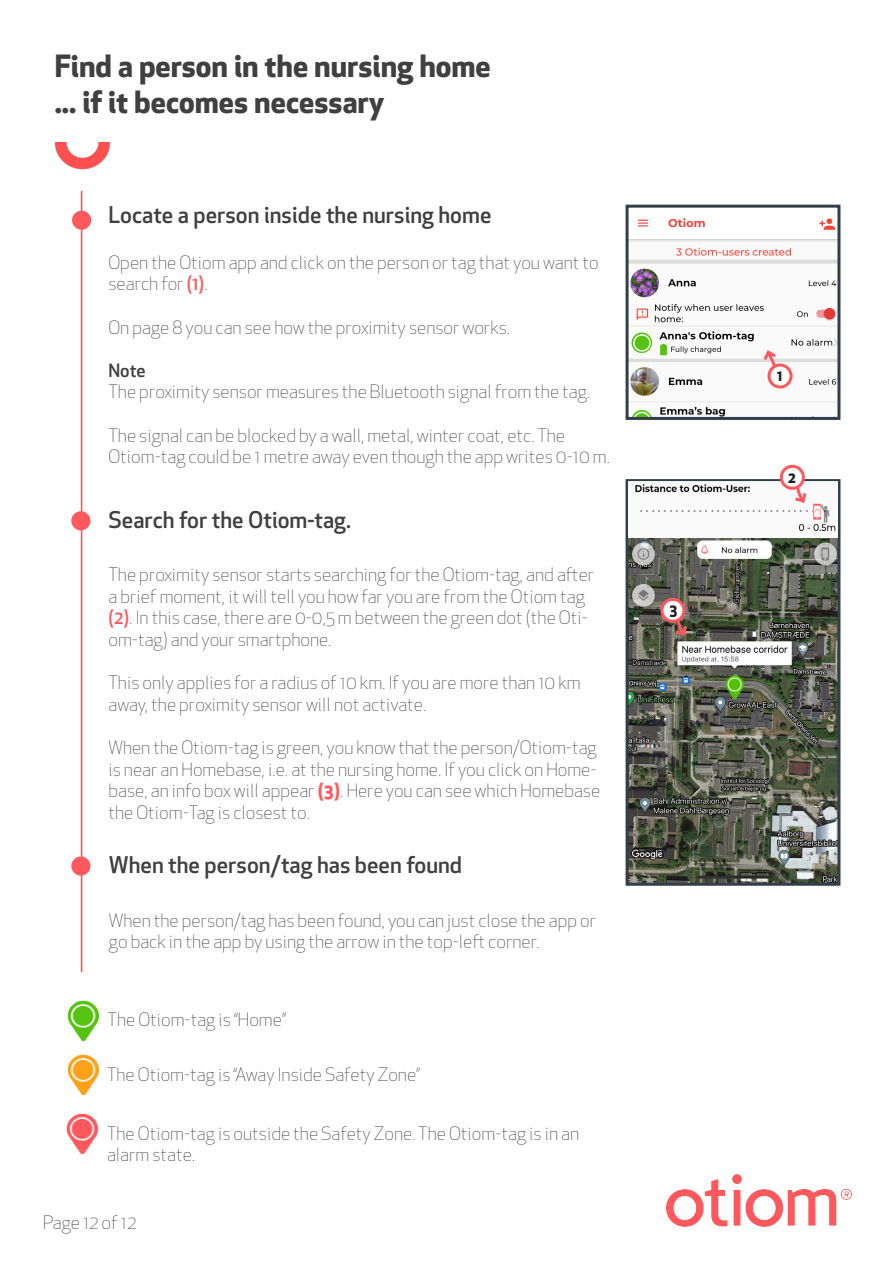
<style>
.page{position:relative;width:893px;height:1263px;background:#fff}
.page>*{position:absolute;margin:0;border:0;box-sizing:border-box;transform-origin:0 0}
.Under-overskrift{font:700 30px "Apex New";color:#404040}
.Punkt_overskrift{font:500 22.5px "Apex New";color:#404040}
.Brødtekst{font:300 18px/21.6px "Apex New";color:#404040}
.Brødtekst-2{font:500 18px "Apex New";color:#404040}
.t1{font:700 15px "Apex New";color:#231f20}
.s1{font-weight:500;color:#ff585d}
.s2{font-weight:700;color:#ff585d}
</style>
<div class="page">
<img style="left:666px;top:1174px;width:185px;height:52px">
<hr style="left:81px;top:191px;width:1px;height:781px;background:#ff504f">
<div style="left:72px;top:211px;width:19px;height:19px;background:#ff585d;border-radius:50%"></div>
<img style="left:630px;top:218px;width:206px;height:198px">
<div style="left:626px;top:205px;width:214px;height:215px;border:3px solid #333f48"></div>
<img style="left:630px;top:538px;width:206px;height:344px">
<div style="left:626px;top:479px;width:214px;height:407px;border:3px solid #333f48"></div>
<div style="left:71px;top:511px;width:19px;height:19px;background:#ff585d;border-radius:50%"></div>
<img style="left:55px;top:143px;width:55px;height:26px">
<img style="left:68px;top:1000px;width:30px;height:42px">
<img style="left:67px;top:1113px;width:30px;height:42px">
<img style="left:68px;top:1054px;width:30px;height:42px">
<div style="left:769px;top:365px;width:22px;height:22px;background:#fff;border-radius:50%"></div>
<div style="left:767px;top:363px;width:26px;height:25px;border:3px solid #ff585d;border-radius:50%"></div>
<svg style="left:761px;top:347px;width:18px;height:23px"></svg>
<div style="left:71px;top:856px;width:19px;height:20px;background:#ff585d;border-radius:50%"></div>
<img style="left:629px;top:482px;width:208px;height:55px">
<svg style="left:776px;top:464px;width:33px;height:42px"></svg>
<svg style="left:656px;top:594px;width:33px;height:45px"></svg>
<p class="Under-overskrift" style="left:55px;top:44px;width:438px">Find a person in the nursing home</p>
<p class="Under-overskrift" style="left:55px;top:80px;width:331px">... if it becomes necessary</p>
<p class="Punkt_overskrift" style="left:108px;top:200px;width:384px">Locate a person inside the nursing home</p>
<p class="Brødtekst" style="left:108px;top:252px;width:492px">Open the Otiom app and click on the person or tag that you want to search for <span class="s1">(1)</span>.</p>
<p class="Brødtekst" style="left:108px;top:316px;width:403px">On page 8 you can see how the proximity sensor works.</p>
<p class="Brødtekst-2" style="left:108px;top:358px;width:39px">Note</p>
<p class="Brødtekst" style="left:108px;top:381px;width:483px">The proximity sensor measures the Bluetooth signal from the tag.</p>
<p class="Brødtekst" style="left:108px;top:424px;width:458px">The signal can be blocked by a wall, metal, winter coat, etc. The</p>
<p class="Brødtekst" style="left:108px;top:446px;width:503px">Otiom-tag could be 1 metre away even though the app writes 0-10 m.</p>
<p class="Punkt_overskrift" style="left:108px;top:505px;width:244px">Search for the Otiom-tag.</p>
<p class="Brødtekst" style="left:108px;top:564px;width:487px">The proximity sensor starts searching for the Otiom-tag, and after a brief moment, it will tell you how far you are from the Otiom tag <span class="s1">(2)</span>. In this case, there are 0-0,5 m between the green dot (the Oti&shy;om-tag) and your smartphone.</p>
<p class="Brødtekst" style="left:108px;top:672px;width:474px">This only applies for a radius of 10 km. If you are more than 10 km away, the proximity sensor will not activate.</p>
<p class="Brødtekst" style="left:108px;top:737px;width:493px">When the Otiom-tag is green, you know that the person/Otiom-tag is near an Homebase, i.e. at the nursing home. If you click on Home&shy;base, an info box will appear <span class="s2">(3)</span>. Here you can see which Homebase the Otiom-Tag is closest to.</p>
<p class="Punkt_overskrift" style="left:109px;top:849px;width:355px">When the person/tag has been found</p>
<p class="Brødtekst" style="left:109px;top:909px;width:489px">When the person/tag has been found, you can just close the app or go back in the app by using the arrow in the top-left corner.</p>
<p class="Brødtekst" style="left:108px;top:1009px;width:180px">The Otiom-tag is “Home”</p>
<p class="Brødtekst" style="left:107px;top:1063px;width:315px">The Otiom-tag is “Away Inside Safety Zone”</p>
<p class="Brødtekst" style="left:107px;top:1122px;width:474px">The Otiom-tag is outside the Safety Zone. The Otiom-tag is in an alarm state.</p>
<p class="Brødtekst" style="left:43px;top:1212px;width:95px">Page 12 of 12</p>
<p class="t1" style="left:669px;top:598px;width:9px">3</p>
<p class="t1" style="left:777px;top:365px;width:7px">1</p>
<p class="t1" style="left:788px;top:467px;width:10px">2</p>
</div>
